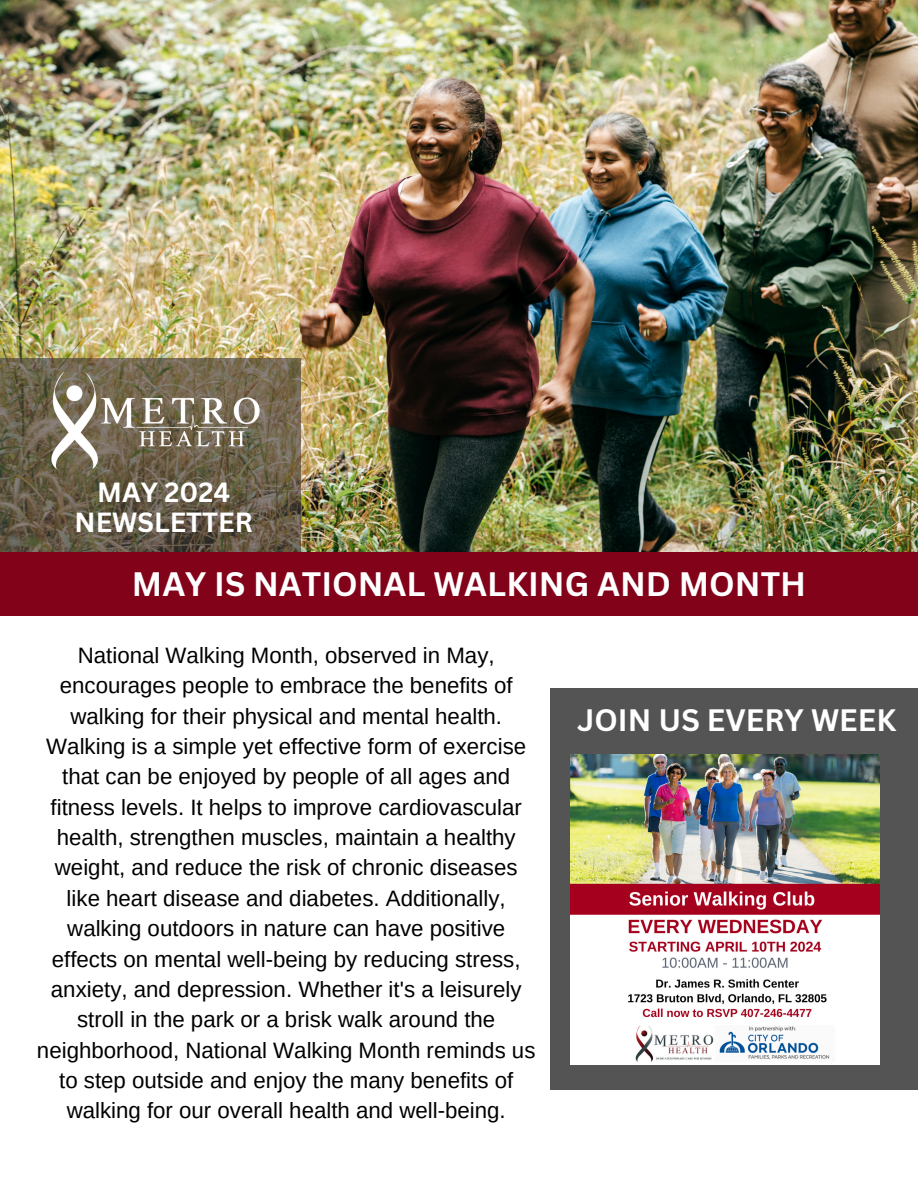
<style>
.page{position:relative;width:918px;height:1188px;background:#fff}
.page>*{position:absolute;margin:0;border:0;box-sizing:border-box;transform-origin:0 0}
.t1{font:700 33px "Canva Sans";color:#fff}
.t2{font:700 30.15px "Canva Sans";color:#fff}
.t3{font:700 27px/29.2px "Canva Sans";color:#fff;text-align:center}
.t4{font:22.2px/30.3px "Arimo";color:#000;text-align:center}
</style>
<div class="page">
<img style="left:0;top:0;width:917px;height:552px">
<div style="left:0;top:552px;width:918px;height:64px;background:#820319"></div>
<div style="left:550px;top:688px;width:368px;height:402px;background:#545454"></div>
<img style="left:570px;top:755px;width:310px;height:309px">
<svg style="left:0;top:358px;width:301px;height:194px;background:#655b47"></svg>
<img style="left:37px;top:365px;width:245px;height:112px">
<p class="t3" style="left:75px;top:477px;width:180px">MAY 2024<br>NEWSLETTER</p>
<h1 class="t1" style="left:132px;top:561px;width:676px">MAY IS NATIONAL WALKING AND MONTH</h1>
<h1 class="t4" style="left:37px;top:640px;width:500px">National Walking Month, observed in May, encourages people to embrace the benefits of walking for their physical and mental health.<br>Walking is a simple yet effective form of exercise that can be enjoyed by people of all ages and fitness levels. It helps to improve cardiovascular health, strengthen muscles, maintain a healthy weight, and reduce the risk of chronic diseases like heart disease and diabetes. Additionally, walking outdoors in nature can have positive effects on mental well-being by reducing stress, anxiety, and depression. Whether it's a leisurely stroll in the park or a brisk walk around the neighborhood, National Walking Month reminds us to step outside and enjoy the many benefits of walking for our overall health and well-being.</h1>
<p class="t2" style="left:577px;top:698px;width:321px">JOIN US EVERY WEEK</p>
</div>
